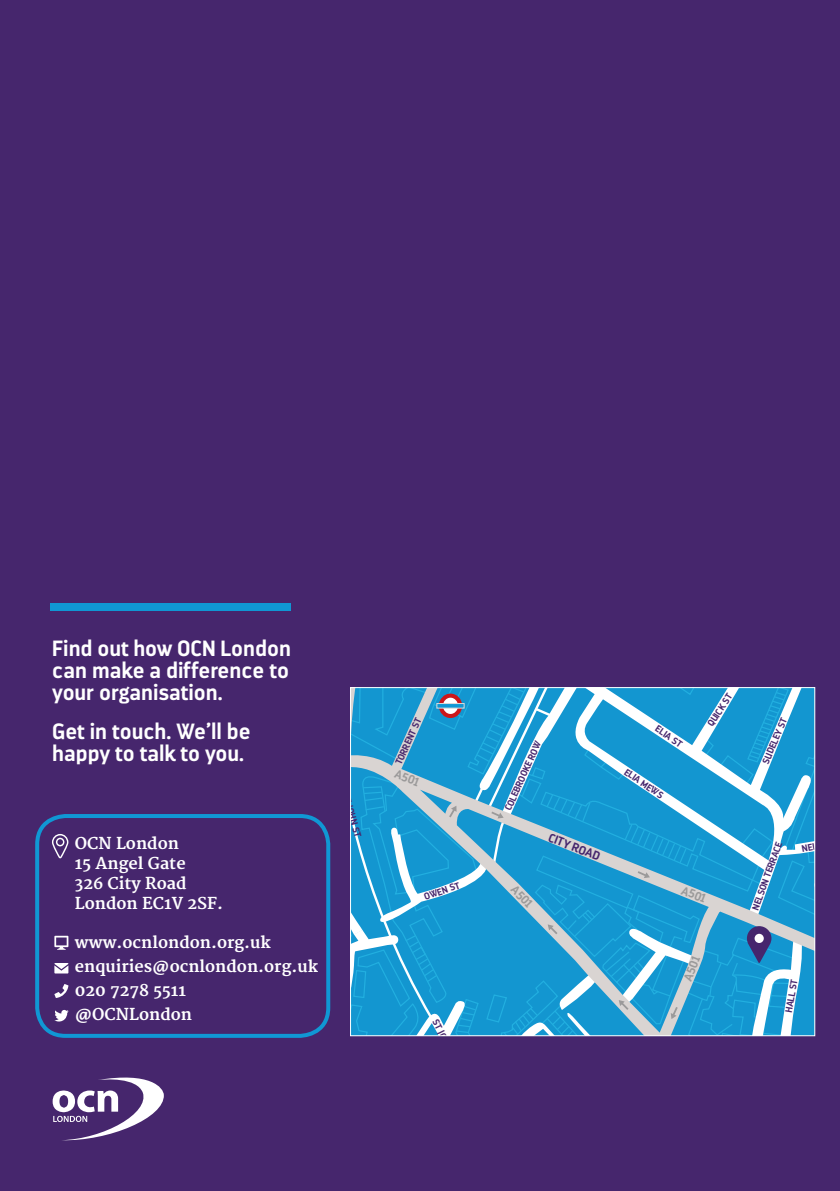
<style>
.page{position:relative;width:840px;height:1191px;background:#fff}
.page>*{position:absolute;margin:0;border:0;box-sizing:border-box;transform-origin:0 0}
.t1{font:700 22px/22px "Darwin";color:#fff;text-align:justify}
.t2{font:700 16px/20px "Merriweather";color:#fff}
.t3{font:700 12.2px "Darwin";color:#46266d}
.t4{font:700 12px "Darwin";color:#9b9a9a}
.t5{font:700 9.6px "Darwin";color:#46266d}
</style>
<div class="page">
<div style="left:0;top:0;width:839px;height:1191px;background:#46266d"></div>
<div style="left:35px;top:814px;width:295px;height:223px;border:4px solid #1097d4;border-radius:28px"></div>
<svg style="left:52px;top:834px;width:16px;height:24px"></svg>
<svg style="left:53px;top:1077px;width:111px;height:63px"></svg>
<svg style="left:54px;top:935px;width:14px;height:14px"></svg>
<svg style="left:54px;top:963px;width:14px;height:10px"></svg>
<svg style="left:54px;top:984px;width:14px;height:14px"></svg>
<div style="left:51px;top:602px;width:240px;height:8px;background:#1097d4"></div>
<svg style="left:54px;top:1009px;width:15px;height:12px"></svg>
<svg style="left:350px;top:687px;width:464px;height:349px;background:#3fa8d6"></svg>
<svg style="left:440px;top:695px;width:20px;height:21px"></svg>
<div style="left:438px;top:693px;width:24px;height:25px;border:4px solid #cd171a;border-radius:50%"></div>
<svg style="left:436px;top:703px;width:28px;height:5px"></svg>
<h1 class="t1" style="left:52px;top:637px;width:240px">Find out how OCN London can make a difference to your organisation.</h1>
<h1 class="t1" style="left:52px;top:720px;width:200px">Get in touch. We’ll be happy to talk to you.</h1>
<p class="t2" style="left:75px;top:834px;width:150px">OCN London<br>15 Angel Gate<br>326 City Road<br>London EC1V 2SF.</p>
<p class="t2" style="left:75px;top:930px;width:244px;line-height:24px">www.ocnlondon.org.uk enquiries@ocnlondon.org.uk<br>020 7278 5511<br>@OCNLondon</p>
<p class="t5" style="left:351px;top:791px;width:47px;rotate:74deg">ST JOHN ST</p>
<p class="t5" style="left:392px;top:761px;width:51px;rotate:-66deg">TORRENT ST</p>
<p class="t4" style="left:397px;top:766px;width:28px;rotate:21deg">A501</p>
<p class="t5" style="left:422px;top:892px;width:39px;rotate:-20deg">OWEN ST</p>
<p class="t5" style="left:440px;top:1017px;width:47px;rotate:63deg">ST JOHN ST</p>
<p class="t5" style="left:502px;top:807px;width:77px;rotate:-66deg">COLEBROOKE ROW</p>
<p class="t4" style="left:518px;top:882px;width:26px;rotate:46deg">A501</p>
<p class="t3" style="left:551px;top:830px;width:56px;rotate:21deg">CITY ROAD</p>
<p class="t5" style="left:704px;top:722px;width:38px;rotate:-57deg">QUICK ST</p>
<p class="t5" style="left:659px;top:723px;width:32px;rotate:34deg">ELIA ST</p>
<p class="t5" style="left:759px;top:761px;width:51px;rotate:-67deg">SUDELEY ST</p>
<p class="t5" style="left:628px;top:766px;width:46px;rotate:34deg">ELIA MEWS</p>
<p class="t4" style="left:684px;top:883px;width:28px;rotate:21deg">A501</p>
<p class="t4" style="left:680px;top:977px;width:26px;rotate:-68deg">A501</p>
<p class="t5" style="left:749px;top:907px;width:73px;rotate:-70deg">NELSON TERRACE</p>
<p class="t5" style="left:782px;top:1011px;width:35px;rotate:-80deg">HALL ST</p>
</div>
